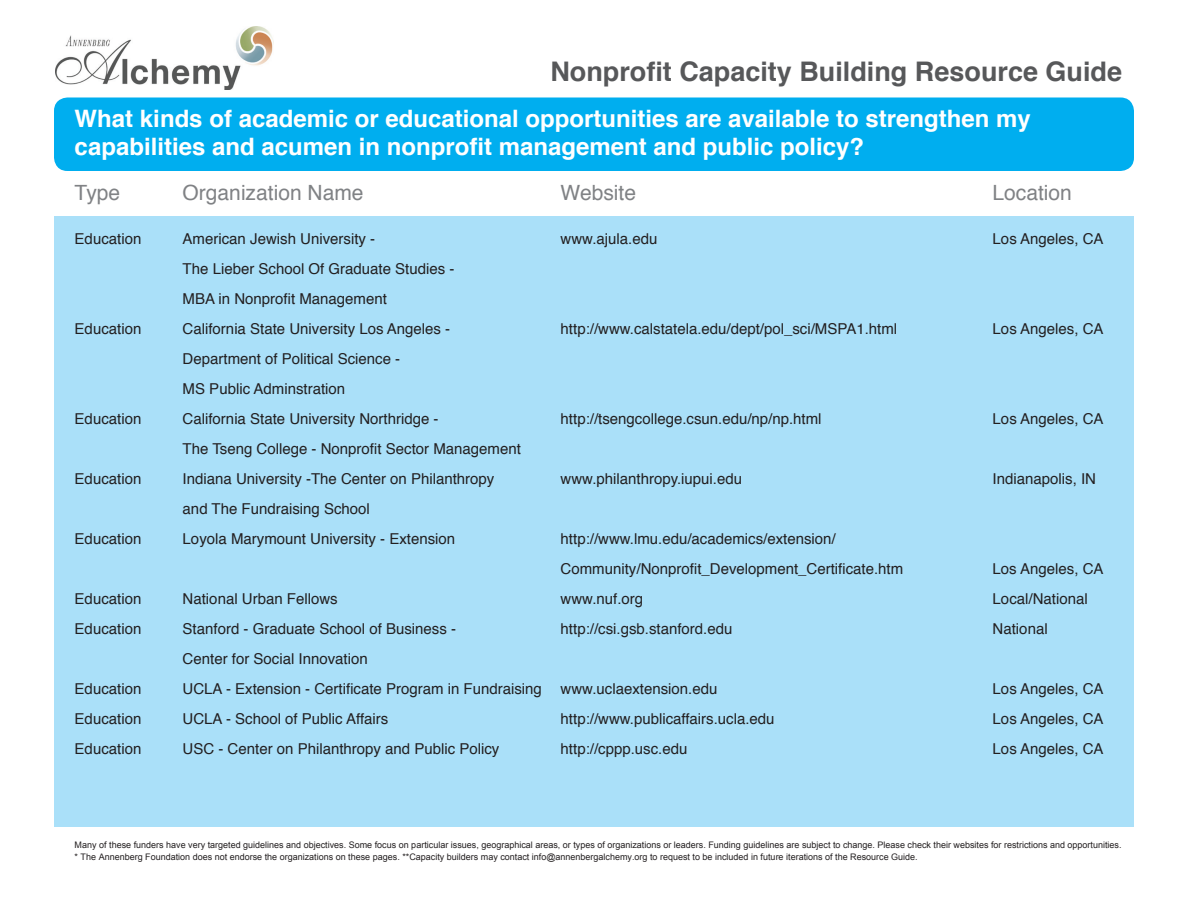
<style>
.page{position:relative;width:1188px;height:918px;background:#fff}
.page>*{position:absolute;margin:0;border:0;box-sizing:border-box;transform-origin:0 0}
.t1{font:700 27px "Helvetica";color:#57585a}
.t2{font:700 24px/28.8px "Helvetica";color:#fff}
.t3{font:21px "Helvetica";color:#808285}
.t4{font:15px/30px "Helvetica";color:#231f20}
.t5{font:9px/12px "Arial";color:#231f20}
</style>
<div class="page">
<img style="left:55px;top:27px;width:219px;height:62px">
<div style="left:54px;top:98px;width:1080px;height:73px;background:#00aeef;border-radius:14px"></div>
<div style="left:54px;top:216px;width:1080px;height:611px;background:#aae0f9"></div>
<h1 class="t1" style="left:550px;top:49px;width:573px">Nonprofit Capacity Building Resource Guide</h1>
<h2 class="t2" style="left:75px;top:104px;width:958px">What kinds of academic or educational opportunities are available to strengthen my capabilities and acumen in nonprofit management and public policy?</h2>
<h3 class="t3" style="left:75px;top:176px;width:47px">Type</h3>
<h3 class="t3" style="left:183px;top:176px;width:182px">Organization Name</h3>
<h3 class="t3" style="left:561px;top:176px;width:77px">Website</h3>
<h3 class="t3" style="left:993px;top:176px;width:81px">Location</h3>
<p class="t4" style="left:75px;top:224px;width:68px">Education</p>
<p class="t4" style="left:183px;top:224px;width:194px">American Jewish University -</p>
<p class="t4" style="left:561px;top:224px;width:98px">www.ajula.edu</p>
<p class="t4" style="left:993px;top:224px;width:112px">Los Angeles, CA</p>
<p class="t4" style="left:183px;top:254px;width:273px">The Lieber School Of Graduate Studies -<br>MBA in Nonprofit Management</p>
<p class="t4" style="left:75px;top:314px;width:68px">Education</p>
<p class="t4" style="left:183px;top:314px;width:269px">California State University Los Angeles -</p>
<p class="t4" style="left:561px;top:314px;width:338px">http://www.calstatela.edu/dept/pol_sci/MSPA1.html</p>
<p class="t4" style="left:993px;top:314px;width:112px">Los Angeles, CA</p>
<p class="t4" style="left:183px;top:344px;width:219px">Department of Political Science -<br>MS Public Adminstration</p>
<p class="t4" style="left:75px;top:404px;width:68px">Education</p>
<p class="t4" style="left:183px;top:404px;width:257px">California State University Northridge -</p>
<p class="t4" style="left:561px;top:404px;width:262px">http://tsengcollege.csun.edu/np/np.html</p>
<p class="t4" style="left:993px;top:404px;width:112px">Los Angeles, CA</p>
<p class="t4" style="left:183px;top:434px;width:340px">The Tseng College - Nonprofit Sector Management</p>
<p class="t4" style="left:75px;top:464px;width:68px">Education</p>
<p class="t4" style="left:183px;top:464px;width:313px">Indiana University -The Center on Philanthropy</p>
<p class="t4" style="left:561px;top:464px;width:183px">www.philanthropy.iupui.edu</p>
<p class="t4" style="left:993px;top:464px;width:105px">Indianapolis, IN</p>
<p class="t4" style="left:183px;top:494px;width:189px">and The Fundraising School</p>
<p class="t4" style="left:75px;top:524px;width:68px">Education</p>
<p class="t4" style="left:183px;top:524px;width:274px">Loyola Marymount University - Extension</p>
<p class="t4" style="left:561px;top:524px;width:344px">http://www.lmu.edu/academics/extension/<br>Community/Nonprofit_Development_Certificate.htm</p>
<p class="t4" style="left:993px;top:554px;width:112px">Los Angeles, CA</p>
<p class="t4" style="left:75px;top:584px;width:68px">Education</p>
<p class="t4" style="left:183px;top:584px;width:157px">National Urban Fellows</p>
<p class="t4" style="left:561px;top:584px;width:84px">www.nuf.org</p>
<p class="t4" style="left:993px;top:584px;width:97px">Local/National</p>
<p class="t4" style="left:75px;top:614px;width:68px">Education</p>
<p class="t4" style="left:183px;top:614px;width:275px">Stanford - Graduate School of Business -</p>
<p class="t4" style="left:561px;top:614px;width:173px">http://csi.gsb.stanford.edu</p>
<p class="t4" style="left:993px;top:614px;width:57px">National</p>
<p class="t4" style="left:183px;top:644px;width:187px">Center for Social Innovation</p>
<p class="t4" style="left:75px;top:674px;width:68px">Education</p>
<p class="t4" style="left:183px;top:674px;width:536px">UCLA - Extension - Certificate Program in Fundraising www.uclaextension.edu</p>
<p class="t4" style="left:993px;top:674px;width:112px">Los Angeles, CA</p>
<p class="t4" style="left:75px;top:704px;width:68px">Education</p>
<p class="t4" style="left:183px;top:704px;width:207px">UCLA - School of Public Affairs</p>
<p class="t4" style="left:561px;top:704px;width:216px">http://www.publicaffairs.ucla.edu</p>
<p class="t4" style="left:993px;top:704px;width:112px">Los Angeles, CA</p>
<p class="t4" style="left:75px;top:734px;width:68px">Education</p>
<p class="t4" style="left:183px;top:734px;width:318px">USC - Center on Philanthropy and Public Policy</p>
<p class="t4" style="left:561px;top:734px;width:128px">http://cppp.usc.edu</p>
<p class="t4" style="left:993px;top:734px;width:112px">Los Angeles, CA</p>
<p class="t5" style="left:75px;top:839px;width:1048px">Many of these funders have very targeted guidelines and objectives. Some focus on particular issues, geographical areas, or types of organizations or leaders. Funding guidelines are subject to change. Please check their websites for restrictions and opportunities. * The Annenberg Foundation does not endorse the organizations on these pages. **Capacity builders may contact info@annenbergalchemy.org to request to be included in future iterations of the Resource Guide.</p>
</div>
